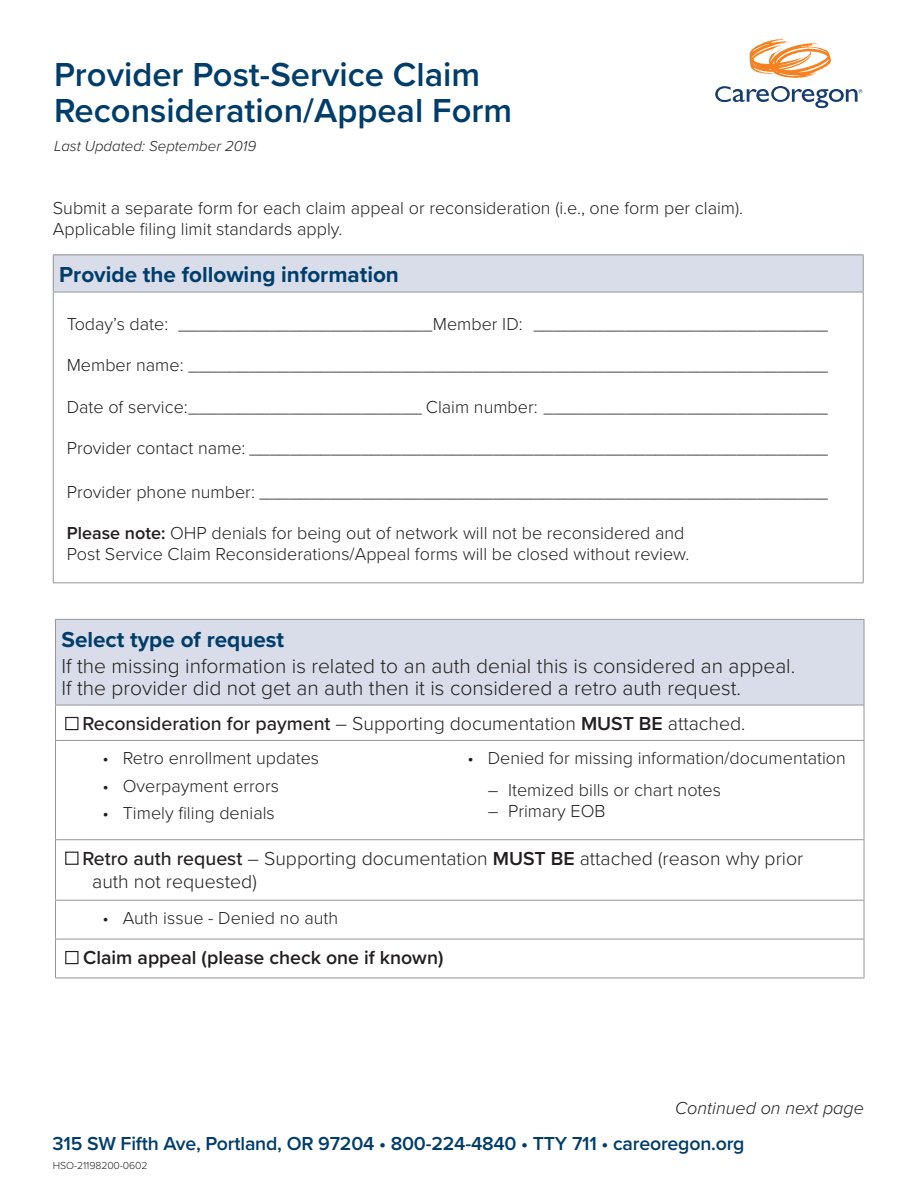
<style>
.page{position:relative;width:918px;height:1188px;background:#fff}
.page>*{position:absolute;margin:0;border:0;box-sizing:border-box;transform-origin:0 0}
.Subhead_1{font:600 34.5px/36px "Proxima Nova";color:#003d6a}
.Subhead_2{font:700 22.5px "Proxima Nova";color:#003d6a}
.Subhead_2-2{font:300 21px/22.5px "Proxima Nova";color:#231f20}
.Table_Bullets_3_Squa{font:300 19.5px/23.4px "Proxima Nova";color:#231f20}
.t1{font:600 19.5px "Proxima Nova";letter-spacing:-.01em;color:#003d6a}
.Subhead_1-2{font:600 19.5px "Proxima Nova";color:#231f20}
.Blue_Form_Light{font:300 18px/21px "Proxima Nova";color:#231f20}
.Blue_Form_Light-2{font:italic 300 18px "Proxima Nova";color:#231f20}
.Blue_Form_Light-3{font:italic 300 15px "Proxima Nova";color:#231f20}
.t2{font:300 10.5px "Proxima Nova";letter-spacing:-.01em;color:#231f20}
.s1{font-weight:600}
.s2{font-weight:500}
</style>
<div class="page">
<svg style="left:749px;top:39px;width:82px;height:39px"></svg>
<svg style="left:715px;top:86px;width:148px;height:22px"></svg>
<div style="left:53px;top:255px;width:810px;height:37px;background:#d8dde9"></div>
<hr style="left:53px;top:255px;width:811px;height:1px;background:#939598">
<hr style="left:53px;top:255px;width:1px;height:37px;background:#939598">
<hr style="left:863px;top:255px;width:1px;height:37px;background:#939598">
<hr style="left:53px;top:292px;width:811px;height:1px;background:#939598">
<hr style="left:53px;top:292px;width:1px;height:290px;background:#939598">
<hr style="left:863px;top:292px;width:1px;height:290px;background:#939598">
<hr style="left:53px;top:582px;width:811px;height:1px;background:#939598">
<div style="left:56px;top:619px;width:808px;height:86px;background:#d8dde9"></div>
<hr style="left:55px;top:619px;width:31px;height:1px;background:#939598">
<hr style="left:55px;top:620px;width:1px;height:85px;background:#939598">
<hr style="left:86px;top:619px;width:365px;height:1px;background:#939598">
<hr style="left:451px;top:619px;width:413px;height:1px;background:#939598">
<hr style="left:864px;top:620px;width:1px;height:85px;background:#939598">
<hr style="left:55px;top:705px;width:31px;height:1px;background:#939598">
<hr style="left:55px;top:705px;width:1px;height:35px;background:#939598">
<hr style="left:86px;top:705px;width:365px;height:1px;background:#939598">
<hr style="left:451px;top:705px;width:413px;height:1px;background:#939598">
<hr style="left:864px;top:705px;width:1px;height:35px;background:#939598">
<hr style="left:55px;top:740px;width:31px;height:1px;background:#939598">
<hr style="left:55px;top:741px;width:1px;height:98px;background:#939598">
<hr style="left:86px;top:740px;width:365px;height:1px;background:#939598">
<hr style="left:451px;top:740px;width:413px;height:1px;background:#939598">
<hr style="left:864px;top:741px;width:1px;height:98px;background:#939598">
<hr style="left:55px;top:839px;width:31px;height:1px;background:#939598">
<hr style="left:55px;top:840px;width:1px;height:60px;background:#939598">
<hr style="left:86px;top:839px;width:365px;height:1px;background:#939598">
<hr style="left:451px;top:839px;width:413px;height:1px;background:#939598">
<hr style="left:864px;top:840px;width:1px;height:60px;background:#939598">
<hr style="left:55px;top:900px;width:31px;height:1px;background:#939598">
<hr style="left:55px;top:901px;width:1px;height:38px;background:#939598">
<hr style="left:86px;top:900px;width:365px;height:1px;background:#939598">
<hr style="left:451px;top:900px;width:413px;height:1px;background:#939598">
<hr style="left:864px;top:901px;width:1px;height:38px;background:#939598">
<hr style="left:55px;top:939px;width:31px;height:1px;background:#939598">
<hr style="left:55px;top:939px;width:1px;height:39px;background:#939598">
<hr style="left:86px;top:939px;width:365px;height:1px;background:#939598">
<hr style="left:451px;top:939px;width:413px;height:1px;background:#939598">
<hr style="left:864px;top:939px;width:1px;height:39px;background:#939598">
<hr style="left:55px;top:978px;width:31px;height:1px;background:#939598">
<hr style="left:86px;top:978px;width:365px;height:1px;background:#939598">
<hr style="left:451px;top:978px;width:413px;height:1px;background:#939598">
<div style="left:65px;top:717px;width:13px;height:13px;border:1px solid #231f20"></div>
<div style="left:65px;top:852px;width:13px;height:13px;border:1px solid #231f20"></div>
<div style="left:65px;top:951px;width:13px;height:13px;border:1px solid #231f20"></div>
<p class="Subhead_1" style="left:54px;top:55px;width:460px">Provider Post-Service Claim<br>Reconsideration/Appeal Form</p>
<p class="Blue_Form_Light-3" style="left:54px;top:135px;width:204px">Last Updated: September 2019</p>
<p class="Blue_Form_Light" style="left:53px;top:197px;width:692px">Submit a separate form for each claim appeal or reconsideration (i.e., one form per claim).<br>Applicable filing limit standards apply.</p>
<p class="Subhead_2" style="left:59px;top:258px;width:341px">Provide the following information</p>
<p class="Blue_Form_Light" style="left:67px;top:313px;width:763px">Today’s date: _________________________Member ID: _____________________________</p>
<p class="Blue_Form_Light" style="left:67px;top:354px;width:763px">Member name: _______________________________________________________________</p>
<p class="Blue_Form_Light" style="left:67px;top:395px;width:763px">Date of service:_______________________ Claim number: ____________________________</p>
<p class="Blue_Form_Light" style="left:67px;top:436px;width:763px">Provider contact name: _________________________________________________________</p>
<p class="Blue_Form_Light" style="left:67px;top:480px;width:763px">Provider phone number: ________________________________________________________</p>
<p class="Blue_Form_Light" style="left:67px;top:521px;width:624px"><span class="s1">Please note:</span> OHP denials for being out of network will not be reconsidered and<br>Post Service Claim Reconsiderations/Appeal forms will be closed without review.</p>
<p class="Subhead_2" style="left:62px;top:623px;width:224px">Select type of request</p>
<p class="Subhead_2-2" style="left:62px;top:653px;width:735px">If the missing information is related to an auth denial this is considered an appeal.<br>If the provider did not get an auth then it is considered a retro auth request.</p>
<p class="Table_Bullets_3_Squa" style="left:82px;top:711px;width:665px"><span class="s2">Reconsideration for payment</span> – Supporting documentation <span class="s1">MUST BE</span> attached.</p>
<p class="Blue_Form_Light" style="left:103px;top:747px;width:218px">• Retro enrollment updates</p>
<p class="Blue_Form_Light" style="left:103px;top:774px;width:178px">• Overpayment errors</p>
<p class="Blue_Form_Light" style="left:103px;top:802px;width:174px">• Timely filing denials</p>
<p class="Blue_Form_Light" style="left:468px;top:747px;width:380px">• Denied for missing information/documentation</p>
<p class="Blue_Form_Light" style="left:488px;top:779px;width:235px">― Itemized bills or chart notes</p>
<p class="Blue_Form_Light" style="left:488px;top:800px;width:119px">― Primary EOB</p>
<p class="Table_Bullets_3_Squa" style="left:92px;top:846px;width:713px;text-indent:-10px"><span class="s2">Retro auth request</span> – Supporting documentation <span class="s1">MUST BE</span> attached (reason why prior auth not requested)</p>
<p class="Blue_Form_Light" style="left:103px;top:907px;width:237px">• Auth issue - Denied no auth</p>
<p class="Subhead_1-2" style="left:83px;top:943px;width:362px">Claim appeal (please check one if known)</p>
<p class="Blue_Form_Light-2" style="left:675px;top:1095px;width:190px">Continued on next page</p>
<p class="t1" style="left:52px;top:1129px;width:694px">315 SW Fifth Ave, Portland, OR 97204 • 800-224-4840 • TTY 711 • careoregon.org</p>
<p class="t2" style="left:53px;top:1158px;width:96px">HSO-21198200-0602</p>
</div>
